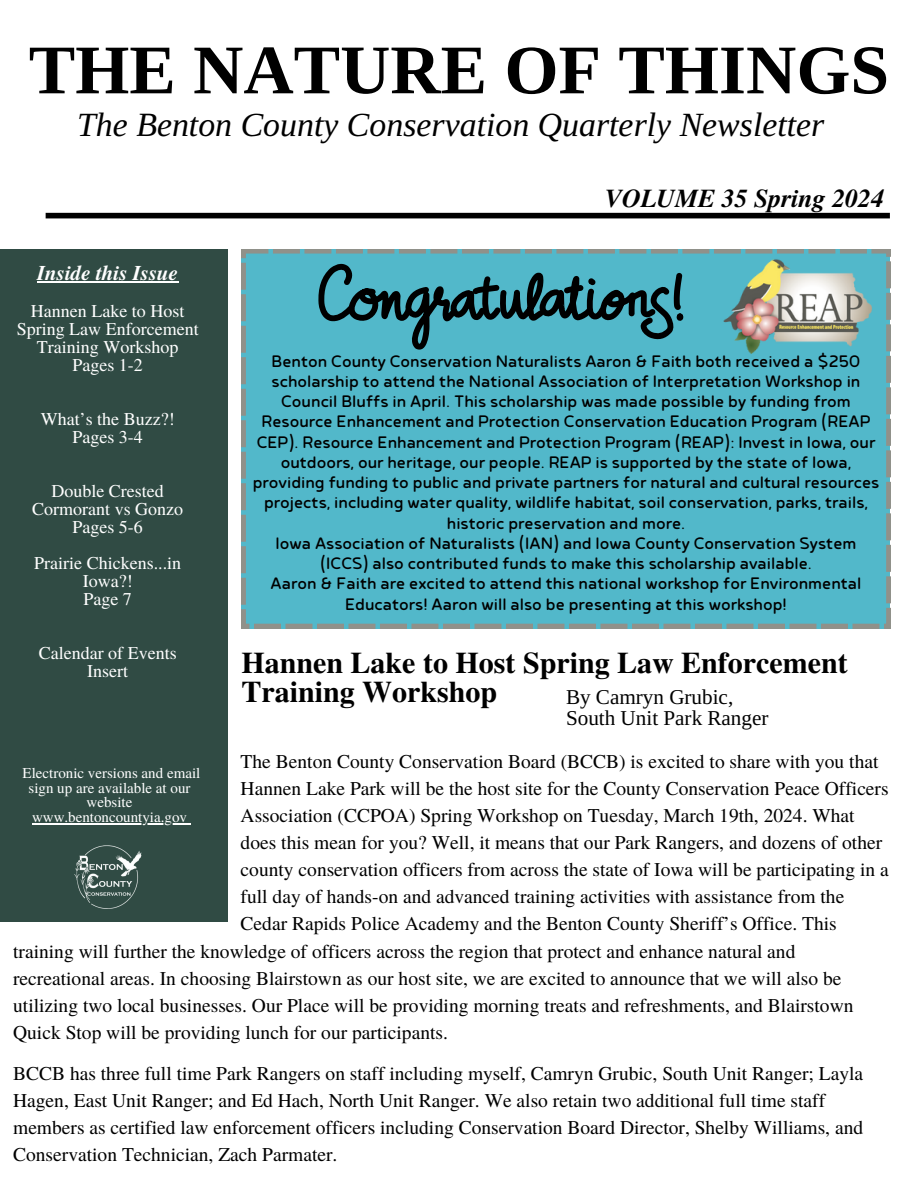
<style>
.page{position:relative;width:918px;height:1188px;background:#fff}
.page>*{position:absolute;margin:0;border:0;box-sizing:border-box;transform-origin:0 0}
.t1{font:700 69.6px "Libra Serif Modern";color:#000}
.t2{font:italic 33.9px "Libra Serif Modern";color:#000}
.t3{font:700 30px/29.2px "Te X Gyre Termes";color:#000}
.t4{font:italic 700 25.8px "Te X Gyre Termes";color:#000}
.t5{font:21.15px/21.3px "Libra Serif Modern";color:#000}
.t6{font:italic 700 21px "Te X Gyre Termes";color:#fff}
.t7{font:19.65px/20.2px "Betm Rounded";color:#000;text-align:center}
.t8{font:19.5px/27px "Te X Gyre Termes";color:#000}
.t9{font:18px/18px "Te X Gyre Termes";color:#fff;text-align:center}
.t10{font:15px/14.7px "Te X Gyre Termes";color:#fff;text-align:center}
</style>
<div class="page">
<div style="left:46px;top:213px;width:844px;height:5px;background:#000"></div>
<div style="left:0;top:249px;width:228px;height:673px;background:#304b44"></div>
<img style="left:74px;top:845px;width:68px;height:63px">
<div style="left:241px;top:249px;width:650px;height:379px;background:#52b8ca"></div>
<svg style="left:318px;top:263px;width:365px;height:87px;background:#3d8a98"></svg>
<img style="left:715px;top:256px;width:166px;height:101px">
<hr style="left:37px;top:281px;width:141px;height:1px;background:#fff">
<hr style="left:32px;top:823px;width:155px;height:1px;background:#fff">
<h5 class="t1" style="left:29px;top:30px;width:862px">THE NATURE OF THINGS</h5>
<p class="t2" style="left:77px;top:106px;width:749px">The Benton County Conservation Quarterly Newsletter</p>
<p class="t6" style="left:37px;top:257px;width:143px">Inside this Issue</p>
<p class="t9" style="left:17px;top:301px;width:183px">Hannen Lake to Host<br>Spring Law Enforcement<br>Training Workshop</p>
<p class="t9" style="left:72px;top:355px;width:72px">Pages 1-2</p>
<p class="t9" style="left:41px;top:409px;width:135px">What’s the Buzz?!</p>
<p class="t9" style="left:72px;top:427px;width:72px">Pages 3-4</p>
<p class="t9" style="left:32px;top:481px;width:152px">Double Crested<br>Cormorant vs Gonzo</p>
<p class="t9" style="left:72px;top:517px;width:72px">Pages 5-6</p>
<p class="t9" style="left:34px;top:553px;width:148px">Prairie Chickens...in<br>Iowa?!</p>
<p class="t9" style="left:83px;top:589px;width:50px">Page 7</p>
<p class="t9" style="left:39px;top:643px;width:139px">Calendar of Events</p>
<p class="t9" style="left:87px;top:661px;width:42px">Insert</p>
<h6 class="t10" style="left:23px;top:765px;width:179px">Electronic versions and email sign up are available at our website</h6>
<h3 class="t10" style="left:32px;top:809px;width:156px">www.bentoncountyia.gov</h3>
<h1 class="t4" style="left:605px;top:179px;width:281px">VOLUME 35 Spring 2024</h1>
<h6 class="t7" style="left:253px;top:349px;width:628px">Benton County Conservation Naturalists Aaron &amp; Faith both received a $250 scholarship to attend the National Association of Interpretation Workshop in Council Bluffs in April. This scholarship was made possible by funding from Resource Enhancement and Protection Conservation Education Program (REAP CEP). Resource Enhancement and Protection Program (REAP): Invest in Iowa, our outdoors, our heritage, our people. REAP is supported by the state of Iowa, providing funding to public and private partners for natural and cultural resources projects, including water quality, wildlife habitat, soil conservation, parks, trails, historic preservation and more.<br>Iowa Association of Naturalists (IAN) and Iowa County Conservation System (ICCS) also contributed funds to make this scholarship available.<br>Aaron &amp; Faith are excited to attend this national workshop for Environmental Educators! Aaron will also be presenting at this workshop!</h6>
<p class="t3" style="left:241px;top:647px;width:608px">Hannen Lake to Host Spring Law Enforcement<br>Training Workshop</p>
<p class="t5" style="left:566px;top:686px;width:204px">By Camryn Grubic,<br>South Unit Park Ranger</p>
<h6 class="t8" style="left:241px;top:746px;width:650px">The Benton County Conservation Board (BCCB) is excited to share with you that Hannen Lake Park will be the host site for the County Conservation Peace Officers Association (CCPOA) Spring Workshop on Tuesday, March 19th, 2024. What does this mean for you? Well, it means that our Park Rangers, and dozens of other county conservation officers from across the state of Iowa will be participating in a full day of hands-on and advanced training activities with assistance from the Cedar Rapids Police Academy and the Benton County Sheriff’s Office. This</h6>
<h6 class="t8" style="left:13px;top:937px;width:842px">training will further the knowledge of officers across the region that protect and enhance natural and recreational areas. In choosing Blairstown as our host site, we are excited to announce that we will also be utilizing two local businesses. Our Place will be providing morning treats and refreshments, and Blairstown Quick Stop will be providing lunch for our participants.</h6>
<h6 class="t8" style="left:13px;top:1059px;width:852px">BCCB has three full time Park Rangers on staff including myself, Camryn Grubic, South Unit Ranger; Layla Hagen, East Unit Ranger; and Ed Hach, North Unit Ranger. We also retain two additional full time staff members as certified law enforcement officers including Conservation Board Director, Shelby Williams, and Conservation Technician, Zach Parmater.</h6>
</div>
